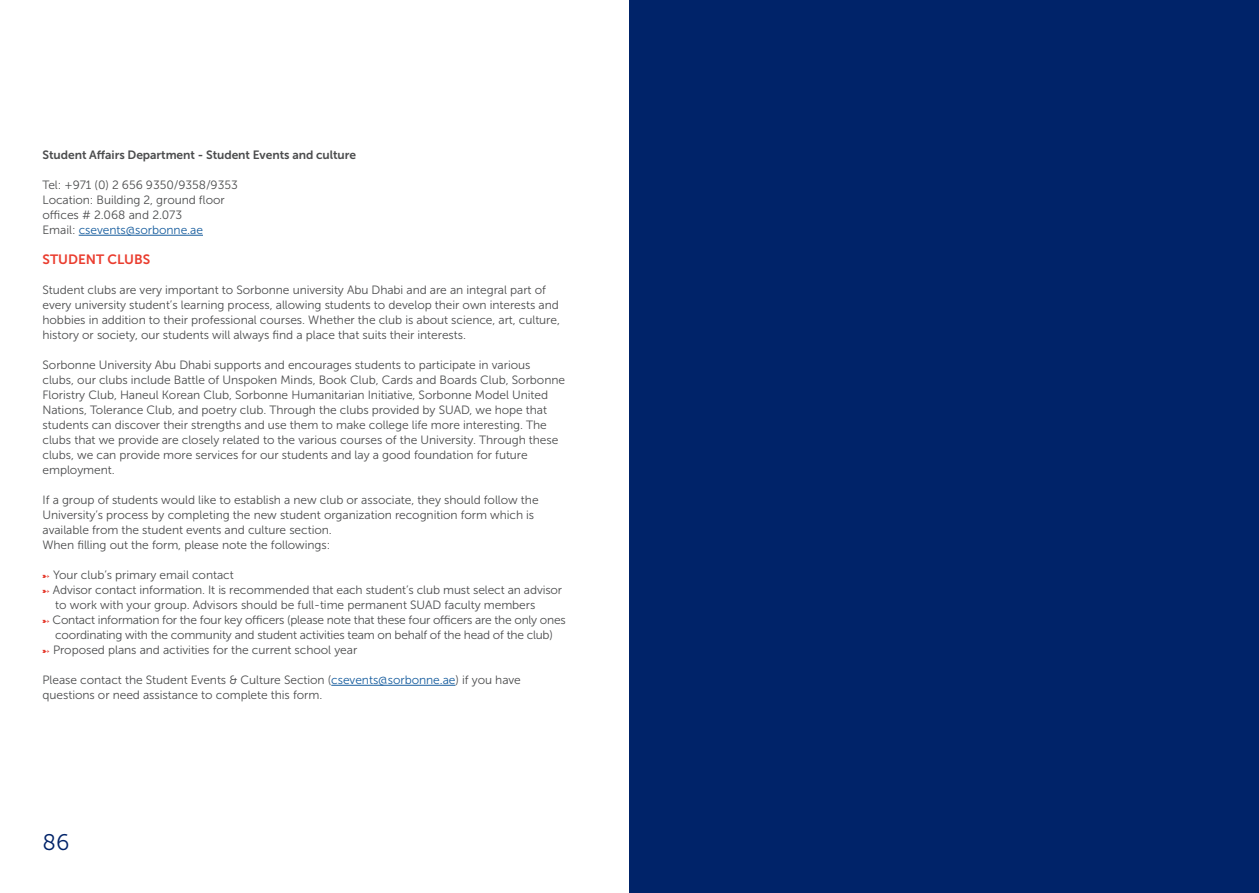
<style>
.page{position:relative;width:1259px;height:893px;background:#fff}
.page>*{position:absolute;margin:0;border:0;box-sizing:border-box;transform-origin:0 0}
.t1{font:22.5px "Museo Sans 300";color:#002369}
.t2{font:13.5px "Museo Sans 700";color:#ea3d2f}
.t3{font:12px/15px "Museo Sans 300";letter-spacing:-.005em;color:#4b4c4d}
.t4{font:12px "Museo Sans 700";letter-spacing:-.005em;color:#4b4c4d}
.t5{font:12px "Museo Sans 300";letter-spacing:-.005em;color:#175d9e}
.s1{color:#4b4c4d}
.s2{color:#e53b2e}
.s3{color:#175d9e}
</style>
<div class="page">
<hr style="left:79px;top:235px;width:124px;height:1px;background:#175d9e">
<hr style="left:331px;top:685px;width:124px;height:1px;background:#175d9e">
<div style="left:629px;top:0;width:630px;height:893px;background:#002369"></div>
<p class="t4" style="left:43px;top:148px;width:315px">Student Affairs Department - Student Events and culture</p>
<p class="t3" style="left:43px;top:177px;width:197px">Tel: +971 (0) 2 656 9350/9358/9353</p>
<p class="t3" style="left:43px;top:192px;width:184px">Location: Building 2, ground floor</p>
<p class="t3" style="left:43px;top:207px;width:141px">offices # 2.068 and 2.073</p>
<p class="t5" style="left:43px;top:223px;width:162px"><span class="s1">Email:</span> csevents@sorbonne.ae</p>
<p class="t2" style="left:43px;top:252px;width:109px">STUDENT CLUBS</p>
<p class="t3" style="left:43px;top:282px;width:519px">Student clubs are very important to Sorbonne university Abu Dhabi and are an integral part of every university student’s learning process, allowing students to develop their own interests and hobbies in addition to their professional courses. Whether the club is about science, art, culture, history or society, our students will always find a place that suits their interests.</p>
<p class="t3" style="left:43px;top:357px;width:524px">Sorbonne University Abu Dhabi supports and encourages students to participate in various clubs, our clubs include Battle of Unspoken Minds, Book Club, Cards and Boards Club, Sorbonne Floristry Club, Haneul Korean Club, Sorbonne Humanitarian Initiative, Sorbonne Model United Nations, Tolerance Club, and poetry club. Through the clubs provided by SUAD, we hope that students can discover their strengths and use them to make college life more interesting. The clubs that we provide are closely related to the various courses of the University. Through these clubs, we can provide more services for our students and lay a good foundation for future employment.</p>
<p class="t3" style="left:43px;top:492px;width:497px">If a group of students would like to establish a new club or associate, they should follow the<br>University’s process by completing the new student organization recognition form which is available from the student events and culture section.</p>
<p class="t3" style="left:43px;top:537px;width:289px">When filling out the form, please note the followings:</p>
<p class="t3" style="left:43px;top:567px;width:193px"><span class="s2">■</span> Your club’s primary email contact</p>
<p class="t3" style="left:43px;top:582px;width:521px"><span class="s2">■</span> Advisor contact information. It is recommended that each student’s club must select an advisor</p>
<p class="t3" style="left:55px;top:597px;width:481px">to work with your group. Advisors should be full-time permanent SUAD faculty members</p>
<p class="t3" style="left:43px;top:612px;width:525px"><span class="s2">■</span> Contact information for the four key officers (please note that these four officers are the only ones</p>
<p class="t3" style="left:55px;top:627px;width:499px">coordinating with the community and student activities team on behalf of the head of the club)</p>
<p class="t3" style="left:43px;top:642px;width:316px"><span class="s2">■</span> Proposed plans and activities for the current school year</p>
<p class="t3" style="left:43px;top:672px;width:480px">Please contact the Student Events &amp; Culture Section (<span class="s3">csevents@sorbonne.ae</span>) if you have questions or need assistance to complete this form.</p>
<h1 class="t1" style="left:43px;top:831px;width:28px">86</h1>
</div>
